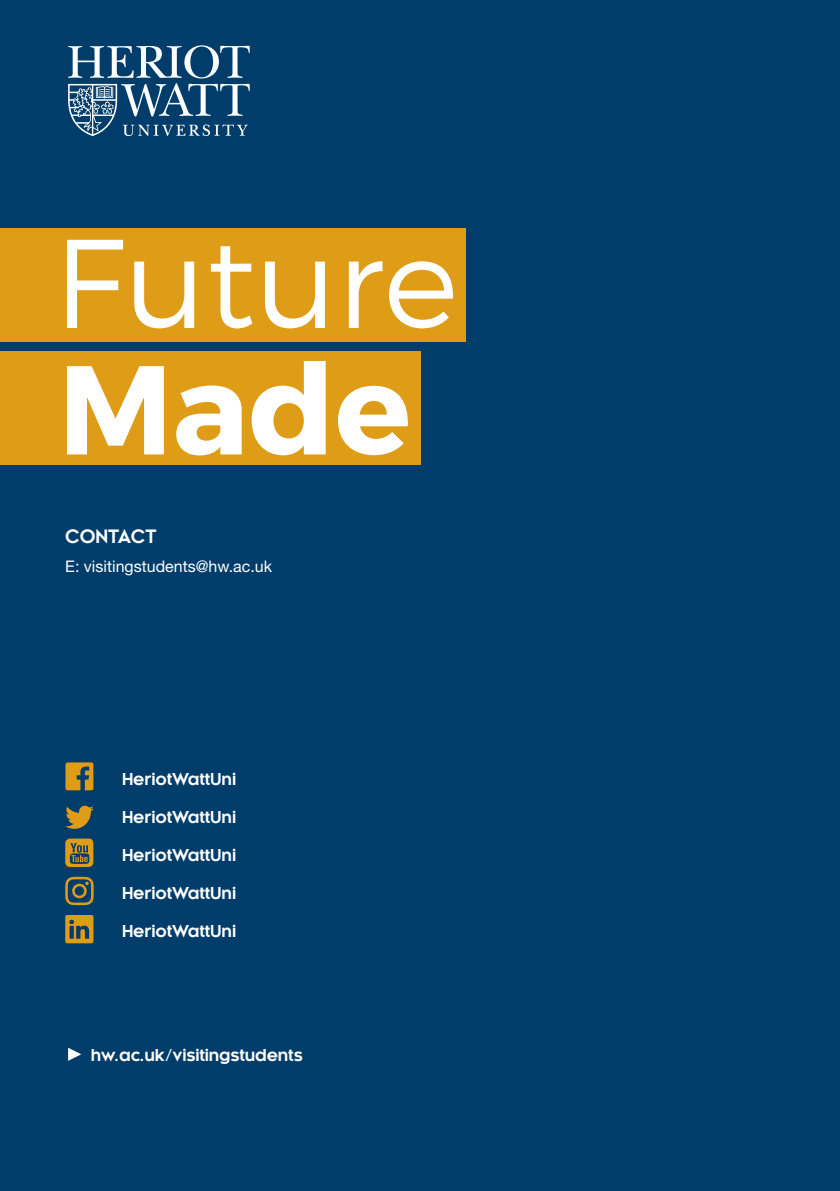
<style>
.page{position:relative;width:840px;height:1191px;background:#fff}
.page>*{position:absolute;margin:0;border:0;box-sizing:border-box;transform-origin:0 0}
.Body_copy{font:700 18px "Kessel 105";color:#fff}
.HW_-_Header{font:700 16px "Kessel 105";letter-spacing:-.01em;color:#fff}
.Body_copy-2{font:16px "Helvetica Neue LT Std";color:#fff}
.URL{font:700 16px "Kessel 105";letter-spacing:-.01em;color:#fff}
</style>
<div class="page">
<div style="left:0;top:0;width:839px;height:1191px;background:#003d6a"></div>
<svg style="left:68px;top:45px;width:181px;height:91px"></svg>
<div style="left:0;top:228px;width:465px;height:113px;background:#df9d17"></div>
<div style="left:0;top:351px;width:420px;height:114px;background:#df9d17"></div>
<svg style="left:67px;top:240px;width:56px;height:88px"></svg>
<svg style="left:134px;top:262px;width:60px;height:66px"></svg>
<svg style="left:211px;top:246px;width:41px;height:82px"></svg>
<svg style="left:265px;top:262px;width:60px;height:66px"></svg>
<svg style="left:348px;top:261px;width:34px;height:67px"></svg>
<svg style="left:389px;top:261px;width:64px;height:67px"></svg>
<svg style="left:67px;top:366px;width:97px;height:88px"></svg>
<svg style="left:176px;top:385px;width:65px;height:70px"></svg>
<svg style="left:251px;top:361px;width:74px;height:94px"></svg>
<svg style="left:338px;top:386px;width:70px;height:69px"></svg>
<svg style="left:68px;top:1047px;width:13px;height:13px"></svg>
<svg style="left:65px;top:762px;width:29px;height:28px"></svg>
<svg style="left:65px;top:805px;width:29px;height:23px"></svg>
<svg style="left:65px;top:838px;width:29px;height:29px"></svg>
<svg style="left:65px;top:876px;width:29px;height:29px"></svg>
<svg style="left:65px;top:915px;width:28px;height:28px"></svg>
<p class="Body_copy" style="left:65px;top:526px;width:93px">CONTACT</p>
<p class="Body_copy-2" style="left:65px;top:556px;width:208px">E: visitingstudents@hw.ac.uk</p>
<p class="HW_-_Header" style="left:122px;top:769px;width:116px">HeriotWattUni</p>
<p class="HW_-_Header" style="left:122px;top:808px;width:116px">HeriotWattUni</p>
<p class="HW_-_Header" style="left:122px;top:846px;width:116px">HeriotWattUni</p>
<p class="HW_-_Header" style="left:122px;top:884px;width:116px">HeriotWattUni</p>
<p class="HW_-_Header" style="left:122px;top:922px;width:116px">HeriotWattUni</p>
<p class="URL" style="left:91px;top:1046px;width:213px">hw.ac.uk/visitingstudents</p>
</div>
